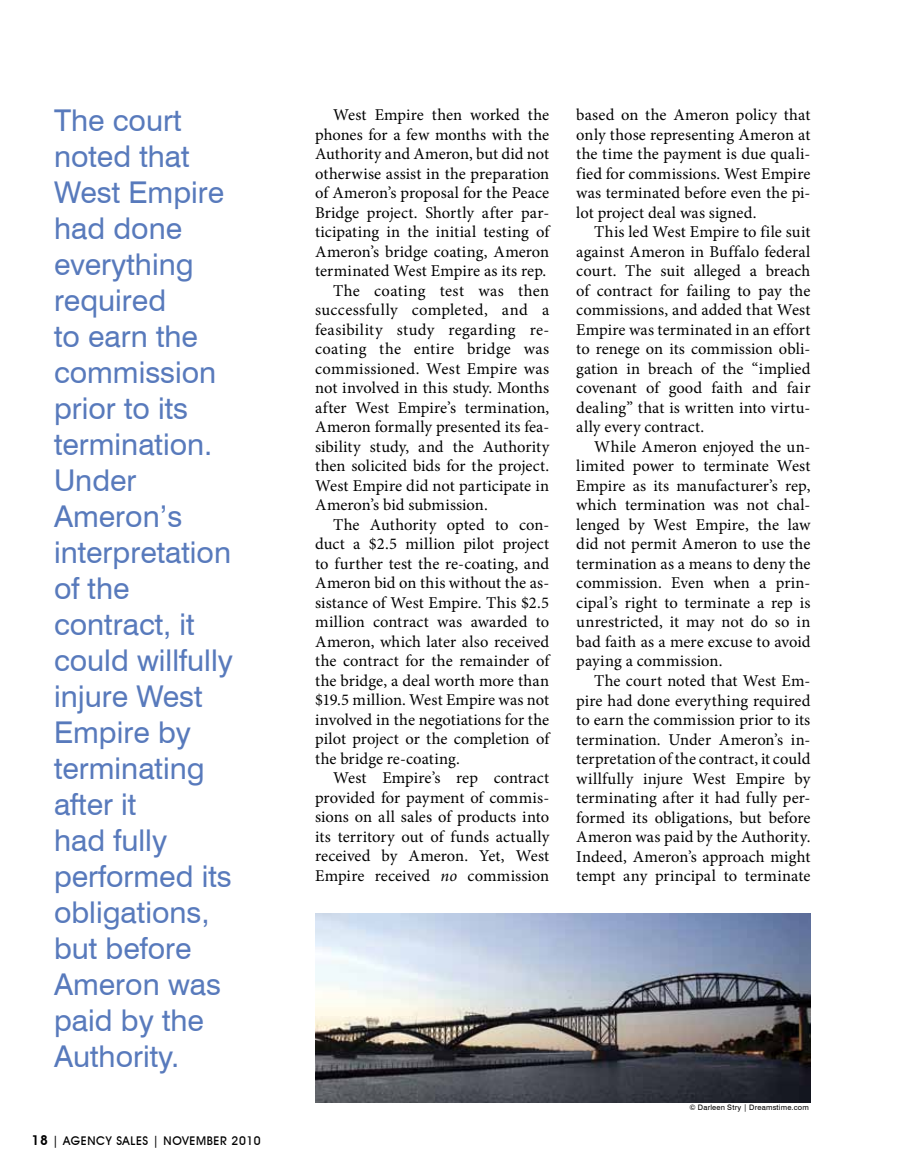
<style>
.page{position:relative;width:905px;height:1175px;background:#fff}
.page>*{position:absolute;margin:0;border:0;box-sizing:border-box;transform-origin:0 0}
.t1{font:30px/36px "Swiss 721 BT";color:#587abc}
.t2{font:16.5px/19.5px "Minion Pro";letter-spacing:.005em;color:#000;text-align:justify}
.t3{font:16.5px "Minion Pro";letter-spacing:.025em;color:#000}
.t4{font:500 12px "Avant Garde IT Cby BT";letter-spacing:.05em;color:#000}
.t5{font:7.5px "Swiss 721 BT";letter-spacing:.03em;color:#000}
.s1{font-weight:600;font-size:13.5px}
.s2{font-style:italic}
</style>
<div class="page">
<img style="left:315px;top:914px;width:495px;height:188px">
<p class="t1" style="left:54px;top:102px;width:180px">The court noted that<br>West Empire had done everything required<br>to earn the commission prior to its termination.<br>Under<br>Ameron’s interpretation of the contract, it could willfully injure West<br>Empire by terminating after it<br>had fully performed its obligations, but before<br>Ameron was paid by the<br>Authority.</p>
<p class="t4" style="left:32px;top:1133px;width:231px"><span class="s1">18</span> | AGENCY SALES | NOVEMBER 2010</p>
<p class="t2" style="left:333px;top:105px;width:217px">West Empire then worked the</p>
<p class="t2" style="left:315px;top:125px;width:235px">phones for a few months with the</p>
<p class="t2" style="left:315px;top:144px;width:235px">Authority and Ameron, but did not</p>
<p class="t2" style="left:315px;top:164px;width:236px">otherwise assist in the preparation</p>
<p class="t2" style="left:315px;top:183px;width:236px">of Ameron’s proposal for the Peace</p>
<p class="t2" style="left:315px;top:203px;width:236px">Bridge project. Shortly after par-</p>
<p class="t2" style="left:315px;top:222px;width:235px">ticipating in the initial testing of</p>
<p class="t2" style="left:315px;top:242px;width:235px">Ameron’s bridge coating, Ameron</p>
<p class="t2" style="left:315px;top:261px;width:233px">terminated West Empire as its rep.</p>
<p class="t2" style="left:333px;top:281px;width:217px">The coating test was then</p>
<p class="t2" style="left:315px;top:300px;width:236px">successfully completed, and a</p>
<p class="t2" style="left:315px;top:320px;width:235px">feasibility study regarding re-</p>
<p class="t2" style="left:315px;top:339px;width:235px">coating the entire bridge was</p>
<p class="t3" style="left:315px;top:357px;width:236px">commissioned. West Empire was</p>
<p class="t2" style="left:315px;top:378px;width:235px">not involved in this study. Months</p>
<p class="t2" style="left:315px;top:398px;width:236px">after West Empire’s termination,</p>
<p class="t2" style="left:315px;top:417px;width:236px">Ameron formally presented its fea-</p>
<p class="t2" style="left:315px;top:437px;width:236px">sibility study, and the Authority</p>
<p class="t2" style="left:315px;top:456px;width:235px">then solicited bids for the project.</p>
<p class="t2" style="left:315px;top:476px;width:236px">West Empire did not participate in</p>
<p class="t2" style="left:315px;top:495px;width:174px">Ameron’s bid submission.</p>
<p class="t2" style="left:333px;top:515px;width:218px">The Authority opted to con-</p>
<p class="t2" style="left:315px;top:534px;width:235px">duct a $2.5 million pilot project</p>
<p class="t2" style="left:315px;top:554px;width:236px">to further test the re-coating, and</p>
<p class="t2" style="left:315px;top:573px;width:236px">Ameron bid on this without the as-</p>
<p class="t2" style="left:315px;top:593px;width:235px">sistance of West Empire. This $2.5</p>
<p class="t2" style="left:315px;top:612px;width:235px">million contract was awarded to</p>
<p class="t2" style="left:315px;top:632px;width:236px">Ameron, which later also received</p>
<p class="t2" style="left:315px;top:651px;width:236px">the contract for the remainder of</p>
<p class="t2" style="left:315px;top:671px;width:235px">the bridge, a deal worth more than</p>
<p class="t2" style="left:315px;top:690px;width:235px">$19.5 million. West Empire was not</p>
<p class="t2" style="left:315px;top:710px;width:235px">involved in the negotiations for the</p>
<p class="t2" style="left:315px;top:729px;width:235px">pilot project or the completion of</p>
<p class="t2" style="left:315px;top:749px;width:146px">the bridge re-coating.</p>
<p class="t2" style="left:333px;top:768px;width:218px">West Empire’s rep contract</p>
<p class="t2" style="left:315px;top:788px;width:236px">provided for payment of commis-</p>
<p class="t2" style="left:315px;top:807px;width:236px">sions on all sales of products into</p>
<p class="t2" style="left:315px;top:827px;width:235px">its territory out of funds actually</p>
<p class="t2" style="left:315px;top:846px;width:235px">received by Ameron. Yet, West</p>
<p class="t2" style="left:315px;top:866px;width:235px">Empire received <span class="s2">no</span> commission</p>
<p class="t2" style="left:576px;top:105px;width:236px">based on the Ameron policy that only those representing Ameron at the time the payment is due quali&shy;fied for commissions. West Empire was terminated before even the pi&shy;lot project deal was signed.</p>
<p class="t2" style="left:576px;top:222px;width:236px;text-indent:18px">This led West Empire to file suit against Ameron in Buffalo federal court. The suit alleged a breach of contract for failing to pay the commissions, and added that West Empire was terminated in an effort to renege on its commission obli&shy;gation in breach of the “implied covenant of good faith and fair dealing” that is written into virtu&shy;ally every contract.</p>
<p class="t2" style="left:576px;top:437px;width:236px;text-indent:18px">While Ameron enjoyed the un&shy;limited power to terminate West Empire as its manufacturer’s rep, which termination was not chal&shy;lenged by West Empire, the law did not permit Ameron to use the termination as a means to deny the commission. Even when a prin&shy;cipal’s right to terminate a rep is unrestricted, it may not do so in bad faith as a mere excuse to avoid paying a commission.</p>
<p class="t2" style="left:576px;top:671px;width:236px;text-indent:18px">The court noted that West Em&shy;pire had done everything required to earn the commission prior to its termination. Under Ameron’s in&shy;terpretation of the contract, it could willfully injure West Empire by terminating after it had fully per&shy;formed its obligations, but before Ameron was paid by the Authority.<br>Indeed, Ameron’s approach might tempt any principal to terminate</p>
<p class="t5" style="left:689px;top:1102px;width:121px">© Darleen Stry | Dreamstime.com</p>
</div>
